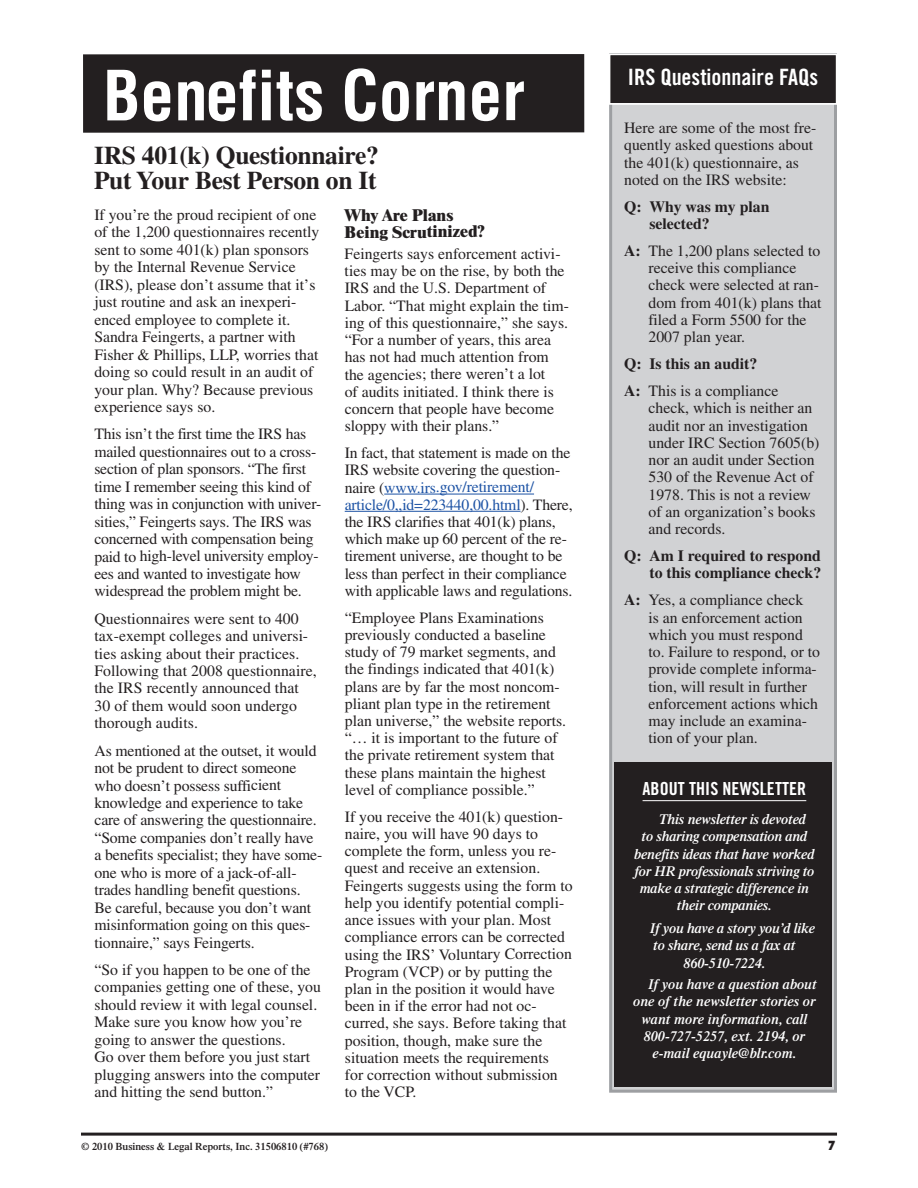
<style>
.page{position:relative;width:918px;height:1188px;background:#fff}
.page>*{position:absolute;margin:0;border:0;box-sizing:border-box;transform-origin:0 0}
.t1{font:700 condensed 67.5px "Helvetica";color:#fff}
.t2{font:700 25.5px/25.2px "Times";letter-spacing:-.01em;color:#231f20}
.t3{font:22.5px "Trade Gothic Bold Cond Twenty";color:#fff}
.t4{font:18px "Trade Gothic Bold Cond Twenty";letter-spacing:.005em;color:#fff}
.t5{font:800 16.5px/16.6px "Times";color:#231f20}
.t6{font:15.75px/17.2px "Times";color:#231f20}
.t7{font:700 15.75px/17.2px "Times";color:#231f20}
.t8{font:italic 600 14.25px "Times";letter-spacing:-.015em;color:#fff}
.t9{font:900 13.5px "Kabel";color:#231f20}
.t10{font:600 10.5px "Times";color:#231f20}
.s1{color:#1c52a4}
.s2{font-weight:700}
.s3{font-weight:400}
</style>
<div class="page">
<hr style="left:384px;top:494px;width:150px;height:1px;background:#1c52a4">
<hr style="left:345px;top:511px;width:176px;height:1px;background:#1c52a4">
<hr style="left:81px;top:1133px;width:756px;height:3px;background:#231f20">
<div style="left:83px;top:54px;width:501px;height:79px;background:#231f20"></div>
<div style="left:612px;top:56px;width:222px;height:1034px;background:#d1d2d4"></div>
<div style="left:609px;top:53px;width:228px;height:1040px;border:3px solid #9d9fa2"></div>
<div style="left:610px;top:55px;width:226px;height:49px;background:#231f20"></div>
<div style="left:610px;top:55px;width:226px;height:49px;border:1px solid #fff"></div>
<div style="left:614px;top:763px;width:218px;height:324px;background:#231f20"></div>
<hr style="left:643px;top:800px;width:163px;height:1px;background:#fff">
<h1 class="t1" style="left:103px;top:70px;width:423px">Benefits Corner</h1>
<h2 class="t2" style="left:94px;top:146px;width:286px">IRS 401(k) Questionnaire?<br>Put Your Best Person on It</h2>
<p class="t6" style="left:94px;top:208px;width:227px">If you’re the proud recipient of one of the 1,200 questionnaires recently sent to some 401(k) plan sponsors by the Internal Revenue Service (IRS), please don’t assume that it’s just routine and ask an inexperi&shy;enced employee to complete it.<br>Sandra Feingerts, a partner with<br>Fisher &amp; Phillips, LLP, worries that doing so could result in an audit of your plan. Why? Because previous experience says so.</p>
<p class="t6" style="left:94px;top:427px;width:228px">This isn’t the first time the IRS has mailed questionnaires out to a cross&shy;section of plan sponsors. “The first time I remember seeing this kind of thing was in conjunction with univer&shy;sities,” Feingerts says. The IRS was concerned with compensation being paid to high-level university employ&shy;ees and wanted to investigate how widespread the problem might be.</p>
<p class="t6" style="left:94px;top:611px;width:224px">Questionnaires were sent to 400 tax-exempt colleges and universi&shy;ties asking about their practices.<br>Following that 2008 questionnaire, the IRS recently announced that<br>30 of them would soon undergo thorough audits.</p>
<p class="t6" style="left:94px;top:743px;width:229px">As mentioned at the outset, it would not be prudent to direct someone who doesn’t possess sufficient knowledge and experience to take care of answering the questionnaire. “Some companies don’t really have a benefits specialist; they have some&shy;one who is more of a jack-of-all&shy;trades handling benefit questions.<br>Be careful, because you don’t want misinformation going on this ques&shy;tionnaire,” says Feingerts.</p>
<p class="t6" style="left:95px;top:963px;width:228px">“So if you happen to be one of the companies getting one of these, you should review it with legal counsel.<br>Make sure you know how you’re going to answer the questions.<br>Go over them before you just start plugging answers into the computer and hitting the send button.”</p>
<p class="t5" style="left:345px;top:208px;width:142px">Why Are Plans<br>Being Scrutinized?</p>
<p class="t6" style="left:345px;top:247px;width:226px">Feingerts says enforcement activi&shy;ties may be on the rise, by both the<br>IRS and the U.S. Department of<br>Labor. “That might explain the tim&shy;ing of this questionnaire,” she says. “For a number of years, this area has not had much attention from the agencies; there weren’t a lot<br>of audits initiated. I think there is concern that people have become sloppy with their plans.”</p>
<p class="t6" style="left:345px;top:446px;width:230px">In fact, that statement is made on the IRS website covering the question&shy;naire (<span class="s1">www.irs.gov/retirement/ article/0,,id=223440,00.html</span>). There, the IRS clarifies that 401(k) plans, which make up 60 percent of the re&shy;tirement universe, are thought to be less than perfect in their compliance with applicable laws and regulations.</p>
<p class="t6" style="left:345px;top:610px;width:223px">“Employee Plans Examinations previously conducted a baseline study of 79 market segments, and the findings indicated that 401(k) plans are by far the most noncom&shy;pliant plan type in the retirement plan universe,” the website reports. “… it is important to the future of the private retirement system that these plans maintain the highest level of compliance possible.”</p>
<p class="t6" style="left:345px;top:809px;width:229px">If you receive the 401(k) question&shy;naire, you will have 90 days to complete the form, unless you re&shy;quest and receive an extension.<br>Feingerts suggests using the form to help you identify potential compli&shy;ance issues with your plan. Most compliance errors can be corrected using the IRS’ Voluntary Correction<br>Program (VCP) or by putting the plan in the position it would have been in if the error had not oc&shy;curred, she says. Before taking that position, though, make sure the situation meets the requirements<br>for correction without submission to the VCP.</p>
<h3 class="t3" style="left:628px;top:69px;width:192px">IRS Questionnaire FAQs</h3>
<p class="t6" style="left:624px;top:121px;width:194px">Here are some of the most fre&shy;quently asked questions about the 401(k) questionnaire, as noted on the IRS website:</p>
<p class="t7" style="left:649px;top:199px;width:122px;text-indent:-25px">Q: Why was my plan selected?</p>
<p class="t6" style="left:649px;top:244px;width:175px;text-indent:-24px"><span class="s2">A:</span> The 1,200 plans selected to receive this compliance check were selected at ran&shy;dom from 401(k) plans that filed a Form 5500 for the<br>2007 plan year.</p>
<p class="t7" style="left:624px;top:352px;width:156px;line-height:27px">Q: Is this an audit?<br>A: <span class="s3">This is a compliance</span></p>
<p class="t6" style="left:649px;top:401px;width:172px">check, which is neither an audit nor an investigation under IRC Section 7605(b) nor an audit under Section<br>530 of the Revenue Act of<br>1978. This is not a review of an organization’s books and records.</p>
<p class="t7" style="left:624px;top:549px;width:199px;text-align:right">Q: Am I required to respond to this compliance check?</p>
<p class="t6" style="left:649px;top:593px;width:173px;text-indent:-24px"><span class="s2">A:</span> Yes, a compliance check<br>is an enforcement action which you must respond to. Failure to respond, or to provide complete informa&shy;tion, will result in further enforcement actions which may include an examina&shy;tion of your plan.</p>
<p class="t4" style="left:643px;top:782px;width:165px">ABOUT THIS NEWSLETTER</p>
<p class="t8" style="left:659px;top:814px;width:148px">This newsletter is devoted</p>
<p class="t8" style="left:642px;top:831px;width:167px">to sharing compensation and</p>
<p class="t8" style="left:634px;top:849px;width:182px">benefits ideas that have worked</p>
<p class="t8" style="left:634px;top:866px;width:182px">for HR professionals striving to</p>
<p class="t8" style="left:640px;top:883px;width:171px">make a strategic difference in</p>
<p class="t8" style="left:677px;top:900px;width:96px">their companies.</p>
<p class="t8" style="left:650px;top:923px;width:167px">If you have a story you’d like</p>
<p class="t8" style="left:653px;top:940px;width:144px">to share, send us a fax at</p>
<p class="t8" style="left:684px;top:958px;width:83px">860-510-7224.</p>
<p class="t8" style="left:648px;top:979px;width:170px">If you have a question about</p>
<p class="t8" style="left:633px;top:996px;width:184px">one of the newsletter stories or</p>
<p class="t8" style="left:641px;top:1014px;width:168px">want more information, call</p>
<p class="t8" style="left:644px;top:1031px;width:163px">800-727-5257, ext. 2194, or</p>
<p class="t8" style="left:652px;top:1048px;width:145px">e-mail equayle@blr.com.</p>
<p class="t10" style="left:81px;top:1143px;width:248px">© 2010 Business &amp; Legal Reports, Inc. 31506810 (#768)</p>
<p class="t9" style="left:828px;top:1140px;width:8px">7</p>
</div>
